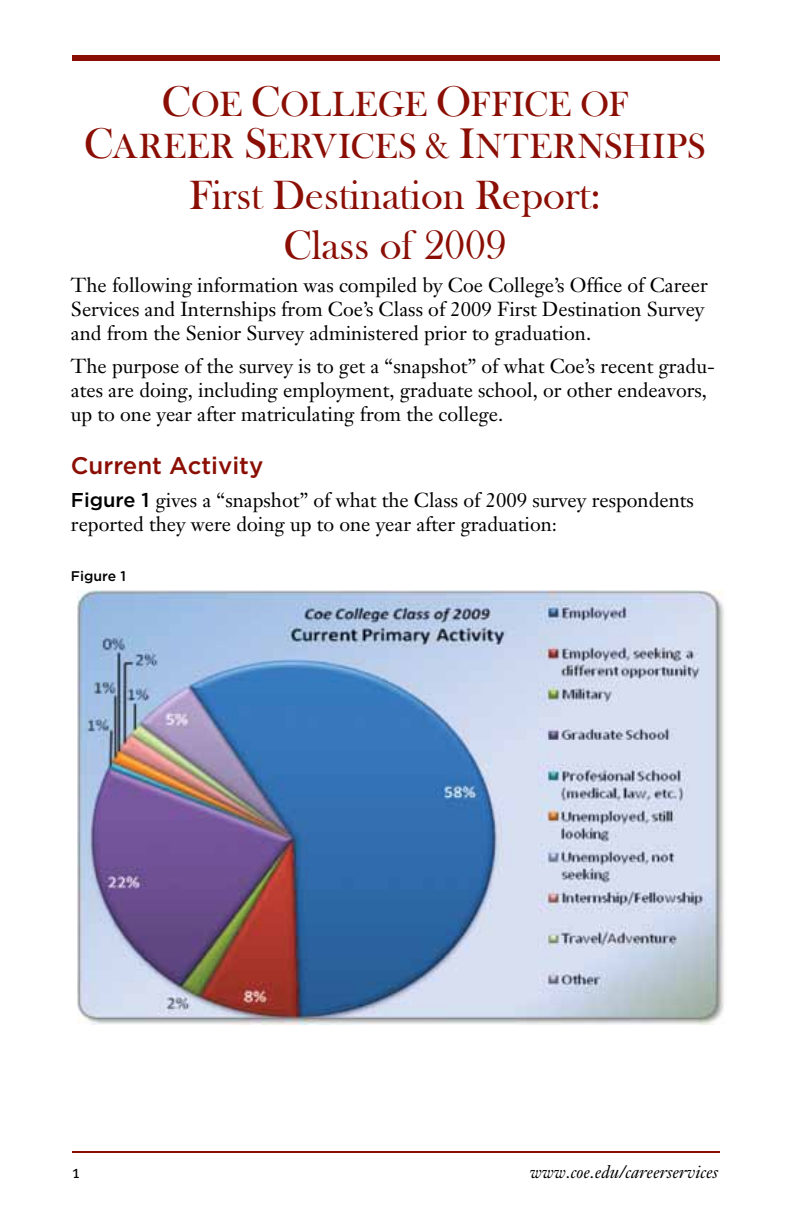
<style>
.page{position:relative;width:792px;height:1224px;background:#fff}
.page>*{position:absolute;margin:0;border:0;box-sizing:border-box;transform-origin:0 0}
.t1{font:42px/50.6px "Bask Old Face";color:#8b0e04;text-align:center}
.t2{font:36px/42px "Bask Old Face";letter-spacing:.025em;color:#8b0e04;text-align:center}
.t3{font:500 24px "Gotham";color:#8b0e04}
.t4{font:20px/24px "Janson Text";color:#000}
.t5{font:italic 18px "Janson Text";color:#000}
.t6{font:18px "Meta Normal";color:#000}
.t7{font:500 14px "Gotham";color:#000}
.s1{font-size:44px}
.s2{font-family:"Gotham";font-weight:500}
</style>
<div class="page">
<div style="left:72px;top:55px;width:648px;height:6px;background:#8b0e04"></div>
<hr style="left:72px;top:1151px;width:648px;height:2px;background:#8b0e04">
<img style="left:78px;top:590px;width:646px;height:435px">
<h2 class="t2" style="left:84px;top:84px;width:623px"><span class="s1">C</span>oe <span class="s1">C</span>ollege <span class="s1">O</span>FFICE OF<br><span class="s1">C</span>AREER <span class="s1">S</span>ERVICES &amp; <span class="s1">I</span>NTERNSHIPS</h2>
<h1 class="t1" style="left:189px;top:170px;width:413px">First Destination Report:<br>Class of 2009</h1>
<p class="t4" style="left:71px;top:273px;width:639px">The following information was compiled by Coe College’s Office of Career<br>Services and Internships from Coe’s Class of 2009 First Destination Survey and from the Senior Survey administered prior to graduation.</p>
<p class="t4" style="left:71px;top:354px;width:645px">The purpose of the survey is to get a “snapshot” of what Coe’s recent gradu&shy;ates are doing, including employment, graduate school, or other endeavors, up to one year after matriculating from the college.</p>
<p class="t3" style="left:71px;top:450px;width:194px">Current Activity</p>
<p class="t4" style="left:71px;top:488px;width:625px"><span class="s2">Figure 1</span> gives a “snapshot” of what the Class of 2009 survey respondents reported they were doing up to one year after graduation:</p>
<p class="t7" style="left:71px;top:567px;width:56px">Figure 1</p>
<p class="t6" style="left:72px;top:1162px;width:9px">1</p>
<p class="t5" style="left:530px;top:1161px;width:189px">www.coe.edu/careerservices</p>
</div>
